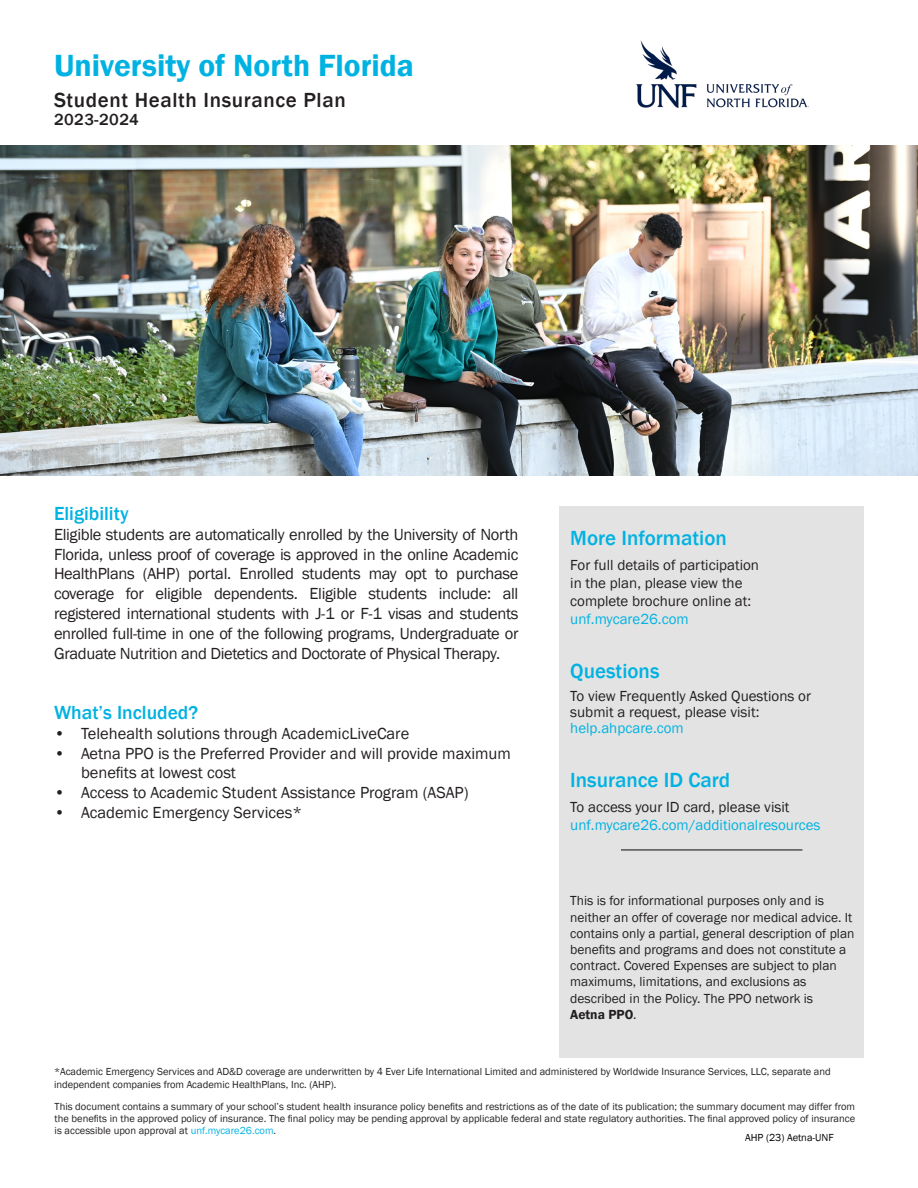
<style>
.page{position:relative;width:918px;height:1188px;background:#fff}
.page>*{position:absolute;margin:0;border:0;box-sizing:border-box;transform-origin:0 0}
.t1{font:600 31.5px "Franklin Gothic";color:#00b2e2}
.Body_-_Heading__blue{font:500 21px "Franklin Gothic";color:#00b2e2}
.t2{font:500 21px "Franklin Gothic";letter-spacing:.03em;color:#231f20}
.t3{font:500 19.5px "Franklin Gothic";color:#00b2e2}
.t4{font:16.5px/19.8px "Franklin Gothic";color:#231f20;text-align:justify}
.t5{font:500 16.5px "Franklin Gothic";letter-spacing:.03em;color:#231f20}
.t6{font:15px "Franklin Gothic";color:#231f20}
.t7{font:15px "Franklin Gothic";color:#00b2e2}
.t8{font:13.5px/16.2px "Franklin Gothic";color:#231f20}
.t9{font:600 13.5px "Franklin Gothic";color:#231f20}
.t10{font:10.5px/12px "Franklin Gothic";color:#231f20;text-align:justify}
.t11{font:10.5px "Franklin Gothic";color:#000}
.s1{font-weight:400}
.s2{color:#00b2e2}
</style>
<div class="page">
<div style="left:559px;top:506px;width:305px;height:552px;background:#e3e3e3"></div>
<img style="left:0;top:145px;width:918px;height:331px">
<hr style="left:621px;top:849px;width:181px;height:1px;background:#231f20">
<img style="left:637px;top:40px;width:171px;height:68px">
<p class="t1" style="left:54px;top:46px;width:362px">University of North Florida</p>
<p class="t2" style="left:54px;top:87px;width:293px">Student Health Insurance Plan</p>
<p class="t5" style="left:54px;top:109px;width:86px">2023-2024</p>
<p class="t3" style="left:54px;top:501px;width:76px">Eligibility</p>
<p class="t4" style="left:54px;top:525px;width:466px">Eligible students are automatically enrolled by the University of North Florida, unless proof of coverage is approved in the online Academic HealthPlans (AHP) portal. Enrolled students may opt to purchase coverage for eligible dependents. Eligible students include: all registered international students with J-1 or F-1 visas and students enrolled full-time in one of the following programs, Undergraduate or Graduate Nutrition and Dietetics and Doctorate of Physical Therapy.</p>
<p class="t3" style="left:54px;top:700px;width:146px">What’s Included?</p>
<p class="t4" style="left:54px;top:724px;width:357px">• Telehealth solutions through AcademicLiveCare</p>
<p class="t4" style="left:81px;top:744px;width:431px;text-indent:-27px">• Aetna PPO is the Preferred Provider and will provide maximum benefits at lowest cost</p>
<p class="t4" style="left:54px;top:783px;width:416px">• Access to Academic Student Assistance Program (ASAP)</p>
<p class="t4" style="left:54px;top:803px;width:250px">• Academic Emergency Services*</p>
<p class="Body_-_Heading__blue" style="left:570px;top:525px;width:158px">More Information</p>
<p class="t6" style="left:570px;top:555px;width:190px">For full details of participation</p>
<p class="t6" style="left:570px;top:573px;width:174px">in the plan, please view the</p>
<p class="t6" style="left:570px;top:591px;width:183px">complete brochure online at:</p>
<p class="t7" style="left:570px;top:609px;width:120px">unf.mycare26.com</p>
<p class="Body_-_Heading__blue" style="left:570px;top:658px;width:91px">Questions</p>
<p class="t6" style="left:570px;top:686px;width:242px">To view Frequently Asked Questions or</p>
<p class="t6" style="left:570px;top:702px;width:191px">submit a request, please visit:</p>
<p class="t7" style="left:570px;top:719px;width:115px">help.ahpcare.com</p>
<p class="Body_-_Heading__blue" style="left:570px;top:767px;width:162px">Insurance ID Card</p>
<p class="t6" style="left:570px;top:797px;width:221px">To access your ID card, please visit</p>
<p class="t7" style="left:570px;top:815px;width:252px">unf.mycare26.com/additionalresources</p>
<p class="t8" style="left:570px;top:893px;width:255px">This is for informational purposes only and is</p>
<p class="t8" style="left:570px;top:909px;width:286px">neither an offer of coverage nor medical advice. It contains only a partial, general description of plan benefits and programs and does not constitute a contract. Covered Expenses are subject to plan</p>
<p class="t8" style="left:570px;top:974px;width:238px">maximums, limitations, and exclusions as</p>
<p class="t8" style="left:570px;top:990px;width:244px">described in the Policy. The PPO network is</p>
<p class="t9" style="left:570px;top:1006px;width:68px">Aetna PPO<span class="s1">.</span></p>
<p class="t10" style="left:54px;top:1066px;width:778px">*Academic Emergency Services and AD&amp;D coverage are underwritten by 4 Ever Life International Limited and administered by Worldwide Insurance Services, LLC, separate and</p>
<p class="t10" style="left:54px;top:1079px;width:284px">independent companies from Academic HealthPlans, Inc. (AHP).</p>
<p class="t10" style="left:55px;top:1101px;width:802px">This document contains a summary of your school’s student health insurance policy benefits and restrictions as of the date of its publication; the summary document may differ from the benefits in the approved policy of insurance. The final policy may be pending approval by applicable federal and state regulatory authorities. The final approved policy of insurance is accessible upon approval at <span class="s2">unf.mycare26.com</span>.</p>
<p class="t11" style="left:745px;top:1131px;width:90px">AHP (23) Aetna-UNF</p>
</div>
